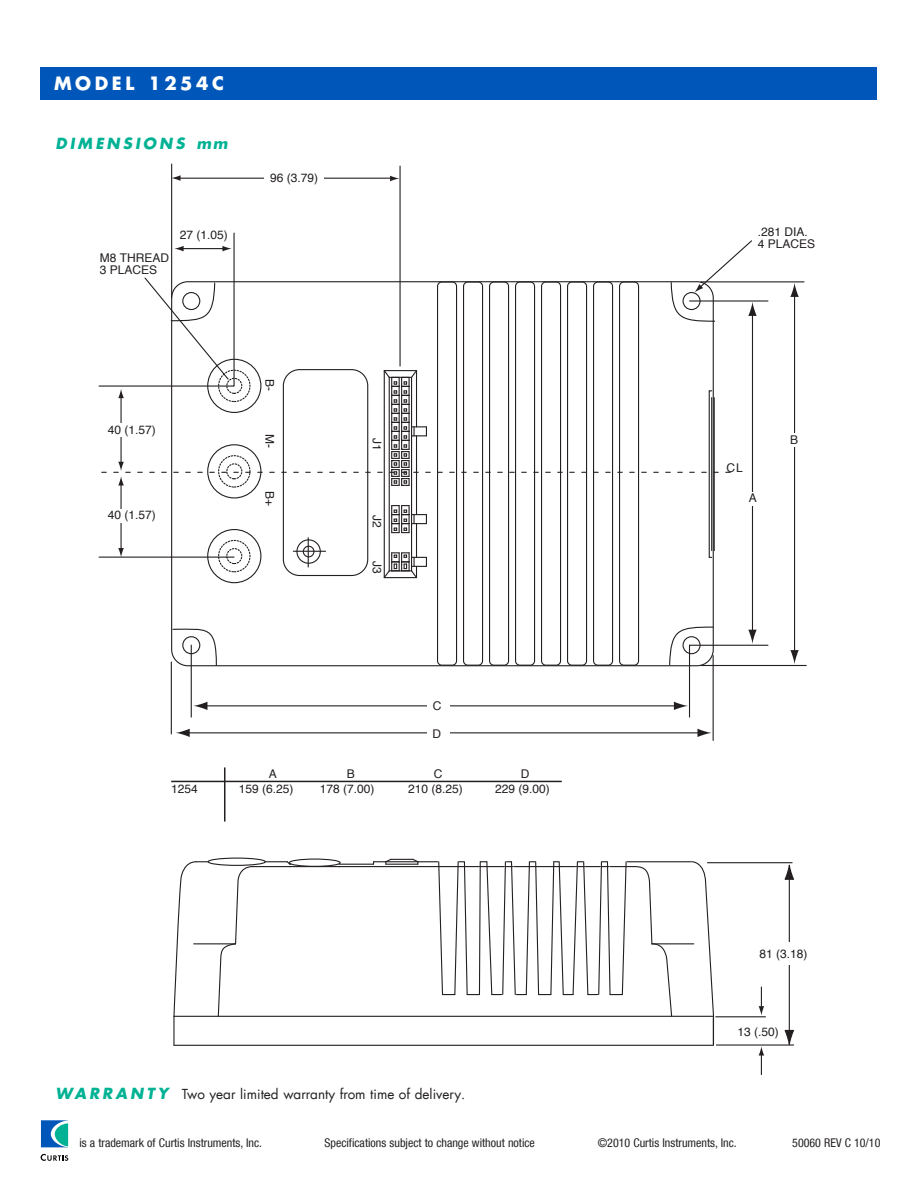
<style>
.page{position:relative;width:918px;height:1188px;background:#fff}
.page>*{position:absolute;margin:0;border:0;box-sizing:border-box;transform-origin:0 0}
.t1{font:700 18px "Futura Com";letter-spacing:.2em;color:#fff}
.t2{font:italic 700 15px "Futura Com";color:#00b294}
.t3{font:13.5px "Futura Com";color:#231f20}
.t4{font:12px/12px "Helvetica";color:#231f20}
.t5{font:condensed 12px "Helvetica Neue LT Com";color:#231f20}
.s1{font-weight:700;font-style:italic;font-size:15px;color:#00b294}
</style>
<div class="page">
<div style="left:40px;top:68px;width:838px;height:32px;background:#0057b9"></div>
<svg style="left:41px;top:1154px;width:27px;height:7px"></svg>
<svg style="left:41px;top:1120px;width:27px;height:27px"></svg>
<hr style="left:411px;top:377px;width:1px;height:194px;background:#231f20">
<hr style="left:389px;top:377px;width:1px;height:194px;background:#231f20">
<hr style="left:384px;top:371px;width:1px;height:207px;background:#231f20">
<svg style="left:383px;top:552px;width:44px;height:27px"></svg>
<svg style="left:391px;top:505px;width:36px;height:28px"></svg>
<hr style="left:416px;top:524px;width:1px;height:33px;background:#231f20">
<hr style="left:416px;top:436px;width:1px;height:79px;background:#231f20">
<hr style="left:711px;top:398px;width:1px;height:153px;background:#231f20">
<hr style="left:709px;top:391px;width:1px;height:166px;background:#231f20">
<hr style="left:714px;top:398px;width:1px;height:153px;background:#231f20">
<hr style="left:293px;top:551px;width:33px;height:1px;background:#231f20">
<svg style="left:308px;top:538px;width:1px;height:29px"></svg>
<svg style="left:172px;top:625px;width:45px;height:41px"></svg>
<svg style="left:669px;top:626px;width:45px;height:40px"></svg>
<div style="left:283px;top:369px;width:85px;height:207px;border:1px solid #231f20;border-radius:16px"></div>
<hr style="left:171px;top:662px;width:1px;height:72px;background:#231f20">
<hr style="left:713px;top:656px;width:1px;height:84px;background:#231f20">
<hr style="left:701px;top:665px;width:105px;height:1px;background:#231f20">
<hr style="left:701px;top:281px;width:103px;height:1px;background:#231f20">
<hr style="left:690px;top:300px;width:78px;height:2px;background:#231f20">
<hr style="left:690px;top:645px;width:78px;height:1px;background:#231f20">
<hr style="left:689px;top:645px;width:1px;height:72px;background:#231f20">
<hr style="left:191px;top:645px;width:1px;height:72px;background:#231f20">
<hr style="left:187px;top:732px;width:513px;height:1px;background:#231f20">
<svg style="left:697px;top:729px;width:15px;height:8px"></svg>
<svg style="left:176px;top:729px;width:14px;height:8px"></svg>
<hr style="left:205px;top:705px;width:472px;height:1px;background:#231f20">
<svg style="left:674px;top:702px;width:14px;height:8px"></svg>
<svg style="left:193px;top:702px;width:14px;height:8px"></svg>
<hr style="left:794px;top:294px;width:1px;height:359px;background:#231f20">
<svg style="left:790px;top:650px;width:9px;height:14px"></svg>
<svg style="left:790px;top:283px;width:9px;height:14px"></svg>
<hr style="left:752px;top:313px;width:1px;height:319px;background:#231f20">
<svg style="left:748px;top:630px;width:9px;height:14px"></svg>
<hr style="left:99px;top:557px;width:135px;height:1px;background:#231f20">
<hr style="left:121px;top:484px;width:1px;height:66px;background:#231f20">
<svg style="left:118px;top:548px;width:6px;height:9px"></svg>
<hr style="left:171px;top:164px;width:1px;height:134px;background:#231f20">
<hr style="left:400px;top:166px;width:1px;height:200px;background:#231f20">
<hr style="left:175px;top:178px;width:219px;height:1px;background:#231f20">
<svg style="left:390px;top:176px;width:9px;height:5px"></svg>
<svg style="left:171px;top:175px;width:10px;height:6px"></svg>
<div style="left:437px;top:281px;width:20px;height:385px;border:1px solid #231f20;border-radius:4px"></div>
<div style="left:463px;top:281px;width:20px;height:385px;border:1px solid #231f20;border-radius:4px"></div>
<div style="left:489px;top:281px;width:20px;height:385px;border:1px solid #231f20;border-radius:4px"></div>
<div style="left:515px;top:281px;width:20px;height:385px;border:1px solid #231f20;border-radius:4px"></div>
<div style="left:541px;top:281px;width:20px;height:385px;border:1px solid #231f20;border-radius:4px"></div>
<div style="left:567px;top:281px;width:20px;height:385px;border:1px solid #231f20;border-radius:4px"></div>
<div style="left:593px;top:281px;width:20px;height:385px;border:1px solid #231f20;border-radius:4px"></div>
<div style="left:619px;top:281px;width:20px;height:385px;border:1px solid #231f20;border-radius:4px"></div>
<div style="left:296px;top:539px;width:25px;height:25px;border:1px solid #231f20;border-radius:50%"></div>
<div style="left:303px;top:546px;width:11px;height:11px;border:1px solid #231f20;border-radius:50%"></div>
<div style="left:182px;top:636px;width:18px;height:18px;border:1px solid #231f20;border-radius:50%"></div>
<div style="left:683px;top:636px;width:18px;height:18px;border:1px solid #231f20;border-radius:50%"></div>
<div style="left:107px;top:510px;width:30px;height:13px;background:#fff"></div>
<div style="left:738px;top:492px;width:30px;height:13px;background:#fff"></div>
<div style="left:781px;top:433px;width:30px;height:13px;background:#fff"></div>
<div style="left:264px;top:170px;width:59px;height:17px;background:#fff"></div>
<hr style="left:427px;top:705px;width:22px;height:4px;background:#fff">
<hr style="left:427px;top:731px;width:22px;height:4px;background:#fff">
<div style="left:226px;top:548px;width:16px;height:16px;border:1px dashed #231f20;border-radius:50%"></div>
<div style="left:218px;top:540px;width:33px;height:32px;border:1px dashed #231f20;border-radius:50%"></div>
<div style="left:207px;top:529px;width:54px;height:54px;border:1px solid #231f20;border-radius:50%"></div>
<div style="left:218px;top:455px;width:33px;height:33px;border:1px dashed #231f20;border-radius:50%"></div>
<hr style="left:716px;top:1044px;width:78px;height:2px;background:#231f20">
<hr style="left:707px;top:862px;width:85px;height:1px;background:#231f20">
<hr style="left:716px;top:1016px;width:49px;height:1px;background:#231f20">
<hr style="left:789px;top:878px;width:1px;height:155px;background:#231f20">
<svg style="left:783px;top:1029px;width:11px;height:17px"></svg>
<svg style="left:784px;top:862px;width:10px;height:18px"></svg>
<svg style="left:759px;top:987px;width:5px;height:29px"></svg>
<svg style="left:759px;top:1046px;width:5px;height:29px"></svg>
<div style="left:780px;top:943px;width:18px;height:22px;background:#fff"></div>
<svg style="left:98px;top:232px;width:659px;height:254px"></svg>
<hr style="left:174px;top:1045px;width:540px;height:1px;background:#231f20">
<hr style="left:174px;top:1016px;width:540px;height:1px;background:#231f20">
<hr style="left:173px;top:1016px;width:2px;height:29px;background:#231f20">
<svg style="left:173px;top:861px;width:35px;height:156px"></svg>
<hr style="left:627px;top:861px;width:64px;height:1px;background:#231f20">
<svg style="left:265px;top:860px;width:26px;height:5px"></svg>
<hr style="left:339px;top:864px;width:35px;height:1px;background:#231f20">
<hr style="left:253px;top:866px;width:187px;height:1px;background:#231f20">
<svg style="left:217px;top:865px;width:37px;height:152px"></svg>
<hr style="left:194px;top:943px;width:42px;height:1px;background:#231f20">
<svg style="left:691px;top:861px;width:24px;height:184px"></svg>
<hr style="left:652px;top:943px;width:42px;height:1px;background:#231f20">
<svg style="left:373px;top:858px;width:300px;height:159px"></svg>
<hr style="left:386px;top:861px;width:32px;height:1px;background:#231f20">
<div style="left:208px;top:858px;width:58px;height:8px;border:1px solid #231f20;border-radius:50%"></div>
<div style="left:289px;top:859px;width:52px;height:8px;border:1px solid #231f20;border-radius:50%"></div>
<hr style="left:171px;top:781px;width:391px;height:1px;background:#231f20">
<hr style="left:224px;top:768px;width:1px;height:54px;background:#231f20">
<h1 class="t1" style="left:54px;top:70px;width:172px">MODEL 1254C</h1>
<p class="t2" style="left:56px;top:132px;width:14px">DIMENSIONS</p>
<p class="t2" style="left:196px;top:132px;width:33px">MM</p>
<p class="t4" style="left:270px;top:172px;width:50px">96 (3.79)</p>
<p class="t4" style="left:100px;top:252px;width:71px">M8 THREAD<br>3 PLACES</p>
<p class="t4" style="left:180px;top:229px;width:50px">27 (1.05)</p>
<p class="t4" style="left:758px;top:226px;width:59px">.281 DIA.<br>4 PLACES</p>
<p class="t4" style="left:108px;top:424px;width:50px">40 (1.57)</p>
<p class="t4" style="left:108px;top:510px;width:50px">40 (1.57)</p>
<p class="t4" style="left:275px;top:379px;width:13px;rotate:90deg">B-</p>
<p class="t4" style="left:275px;top:434px;width:15px;rotate:90deg">M-</p>
<p class="t4" style="left:275px;top:491px;width:17px;rotate:90deg">B+</p>
<p class="t4" style="left:383px;top:438px;width:14px;rotate:90deg">J1</p>
<p class="t4" style="left:383px;top:515px;width:14px;rotate:90deg">J2</p>
<p class="t4" style="left:383px;top:561px;width:14px;rotate:90deg">J3</p>
<p class="t4" style="left:727px;top:462px;width:18px">CL</p>
<p class="t4" style="left:749px;top:492px;width:10px">A</p>
<p class="t4" style="left:790px;top:434px;width:10px">B</p>
<p class="t4" style="left:433px;top:700px;width:10px">C</p>
<p class="t4" style="left:432px;top:728px;width:10px">D</p>
<p class="t4" style="left:269px;top:769px;width:10px">A</p>
<p class="t4" style="left:347px;top:769px;width:10px">B</p>
<p class="t4" style="left:434px;top:769px;width:10px">C</p>
<p class="t4" style="left:521px;top:769px;width:10px">D</p>
<p class="t4" style="left:171px;top:783px;width:28px">1254</p>
<p class="t4" style="left:239px;top:783px;width:56px">159 (6.25)</p>
<p class="t4" style="left:320px;top:783px;width:56px">178 (7.00)</p>
<p class="t4" style="left:408px;top:783px;width:56px">210 (8.25)</p>
<p class="t4" style="left:495px;top:783px;width:56px">229 (9.00)</p>
<p class="t3" style="left:56px;top:1084px;width:411px"><span class="s1">WA R R A N T Y</span> Two year limited warranty from time of delivery.</p>
<p class="t4" style="left:759px;top:948px;width:50px">81 (3.18)</p>
<p class="t4" style="left:737px;top:1026px;width:43px">13 (.50)</p>
<p class="t5" style="left:79px;top:1135px;width:184px">is a trademark of Curtis Instruments, Inc.</p>
<p class="t5" style="left:325px;top:1135px;width:212px">Specifications subject to change without notice</p>
<p class="t5" style="left:598px;top:1135px;width:140px">©2010 Curtis Instruments, Inc.</p>
<p class="t5" style="left:792px;top:1135px;width:90px">50060 REV C 10/10</p>
</div>
